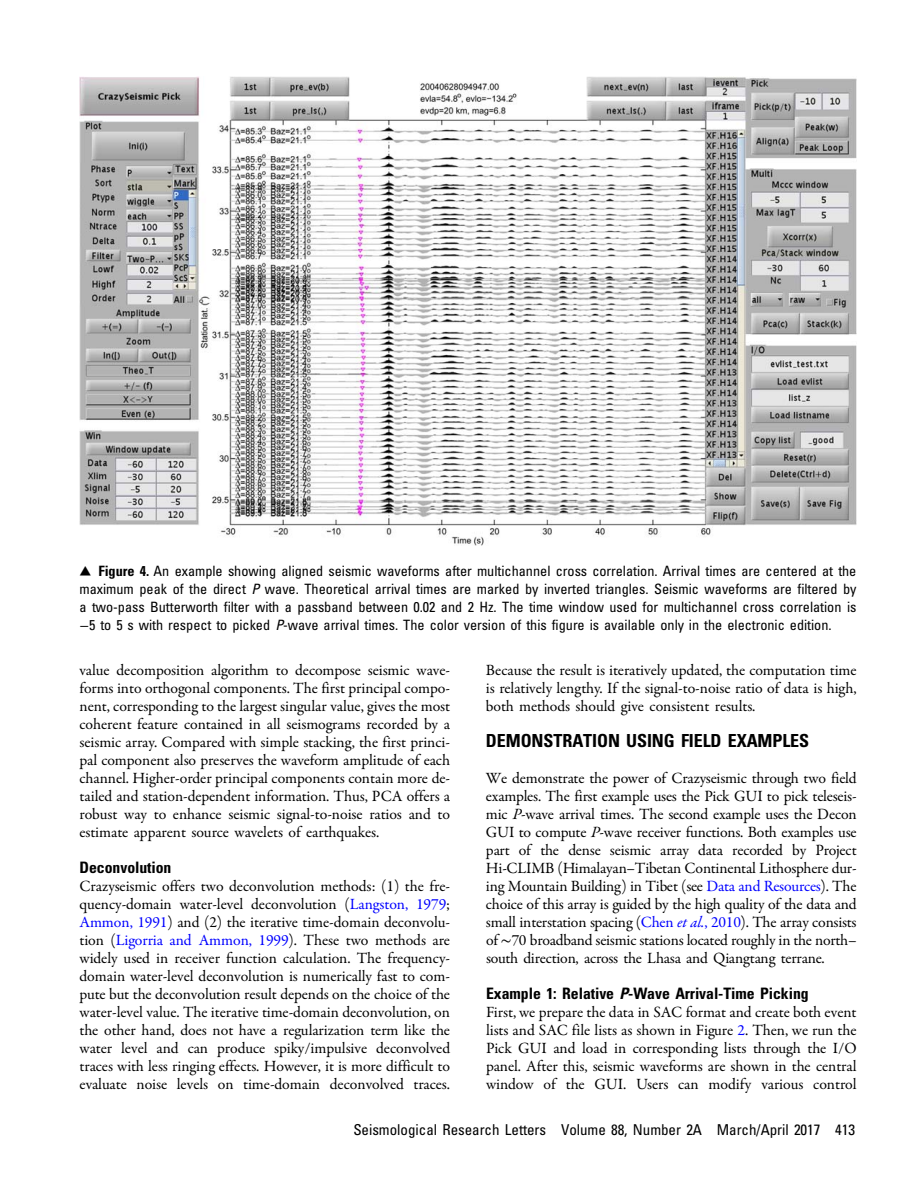
<style>
.page{position:relative;width:918px;height:1188px;background:#fff}
.page>*{position:absolute;margin:0;border:0;box-sizing:border-box;transform-origin:0 0}
.t1{font:18px "Adv OT0 a 81 dd 96.B";color:#000}
.t2{font:15.75px/18px "Adv OT2015 df 00";color:#000;text-align:justify}
.t3{font:15.75px "Adv OT0 a 81 dd 96.B";color:#000}
.t4{font:15px "Adv O Tb 4959 fff";color:#000}
.t5{font:14.25px/18px "Adv O Tb 4959 fff";color:#000;text-align:justify}
.s1{font-family:"Adv O Td 877 c 31 c";font-size:18px}
.s2{font-family:"Adv OT0 a 81 dd 96.B"}
.s3{font-family:"Adv OT0 c 7211 e 1.I"}
.s4{font-family:"Adv O Td 877 c 31 c"}
.s5{color:#00f}
.s6{font-family:"Adv OT1 a 356080.I"}
.s7{font-style:inherit}
.s8{font-family:"Adv OT1 a 356080.I";color:#00f}
.s9{font-family:"Adv TT12 f 81376"}
.s10{font-family:"Adv O Ta 7535478.BI"}
</style>
<div class="page">
<img style="left:80px;top:77px;width:776px;height:469px">
<p class="t5" style="left:80px;top:563px;width:778px"><span class="s1">▴</span> <span class="s2">Figure 4.</span> An example showing aligned seismic waveforms after multichannel cross correlation. Arrival times are centered at the maximum peak of the direct <span class="s3">P</span> wave. Theoretical arrival times are marked by inverted triangles. Seismic waveforms are filtered by a two-pass Butterworth filter with a passband between 0.02 and 2 Hz. The time window used for multichannel cross correlation is <span class="s4">−</span>5 to 5 s with respect to picked <span class="s3">P</span>-wave arrival times. The color version of this figure is available only in the electronic edition.</p>
<p class="t2" style="left:80px;top:662px;width:372px">value decomposition algorithm to decompose seismic wave&shy;forms into orthogonal components. The first principal compo&shy;nent, corresponding to the largest singular value, gives the most coherent feature contained in all seismograms recorded by a seismic array. Compared with simple stacking, the first princi&shy;pal component also preserves the waveform amplitude of each channel. Higher-order principal components contain more de&shy;tailed and station-dependent information. Thus, PCA offers a robust way to enhance seismic signal-to-noise ratios and to estimate apparent source wavelets of earthquakes.</p>
<p class="t3" style="left:80px;top:862px;width:94px">Deconvolution</p>
<p class="t2" style="left:80px;top:879px;width:372px">Crazyseismic offers two deconvolution methods: (1) the fre&shy;quency-domain water-level deconvolution (<span class="s5">Langston, 1979</span>; <span class="s5">Ammon, 1991</span>) and (2) the iterative time-domain deconvolu&shy;tion (<span class="s5">Ligorria and Ammon, 1999</span>). These two methods are widely used in receiver function calculation. The frequency&shy;domain water-level deconvolution is numerically fast to com&shy;pute but the deconvolution result depends on the choice of the water-level value. The iterative time-domain deconvolution, on the other hand, does not have a regularization term like the water level and can produce spiky/impulsive deconvolved traces with less ringing effects. However, it is more difficult to evaluate noise levels on time-domain deconvolved traces.</p>
<p class="t2" style="left:486px;top:662px;width:372px">Because the result is iteratively updated, the computation time is relatively lengthy. If the signal-to-noise ratio of data is high, both methods should give consistent results.</p>
<p class="t1" style="left:486px;top:734px;width:325px">DEMONSTRATION USING FIELD EXAMPLES</p>
<p class="t2" style="left:486px;top:770px;width:372px">We demonstrate the power of Crazyseismic through two field examples. The first example uses the Pick GUI to pick teleseis&shy;mic <span class="s6">P</span>-wave arrival times. The second example uses the Decon GUI to compute <span class="s6">P</span>-wave receiver functions. Both examples use part of the dense seismic array data recorded by Project Hi-CLIMB (Himalayan<span class="s7">–</span>Tibetan Continental Lithosphere dur&shy;ing Mountain Building) in Tibet (see <span class="s5">Data and Resources</span>). The choice of this array is guided by the high quality of the data and small interstation spacing (<span class="s5">Chen</span> <span class="s8">et al.</span><span class="s5">, 2010</span>). The array consists of <span class="s4">∼</span><span class="s9">70</span> broadband seismic stations located roughly in the north<span class="s7">– </span>south direction, across the Lhasa and Qiangtang terrane.</p>
<p class="t3" style="left:486px;top:988px;width:324px">Example 1: Relative <span class="s10">P</span>-Wave Arrival-Time Picking</p>
<p class="t2" style="left:486px;top:1005px;width:372px">First, we prepare the data in SAC format and create both event lists and SAC file lists as shown in Figure <span class="s5">2</span>. Then, we run the Pick GUI and load in corresponding lists through the I/O panel. After this, seismic waveforms are shown in the central window of the GUI. Users can modify various control</p>
<p class="t4" style="left:353px;top:1124px;width:503px">Seismological Research Letters Volume 88, Number 2A March/April 2017 413</p>
</div>
